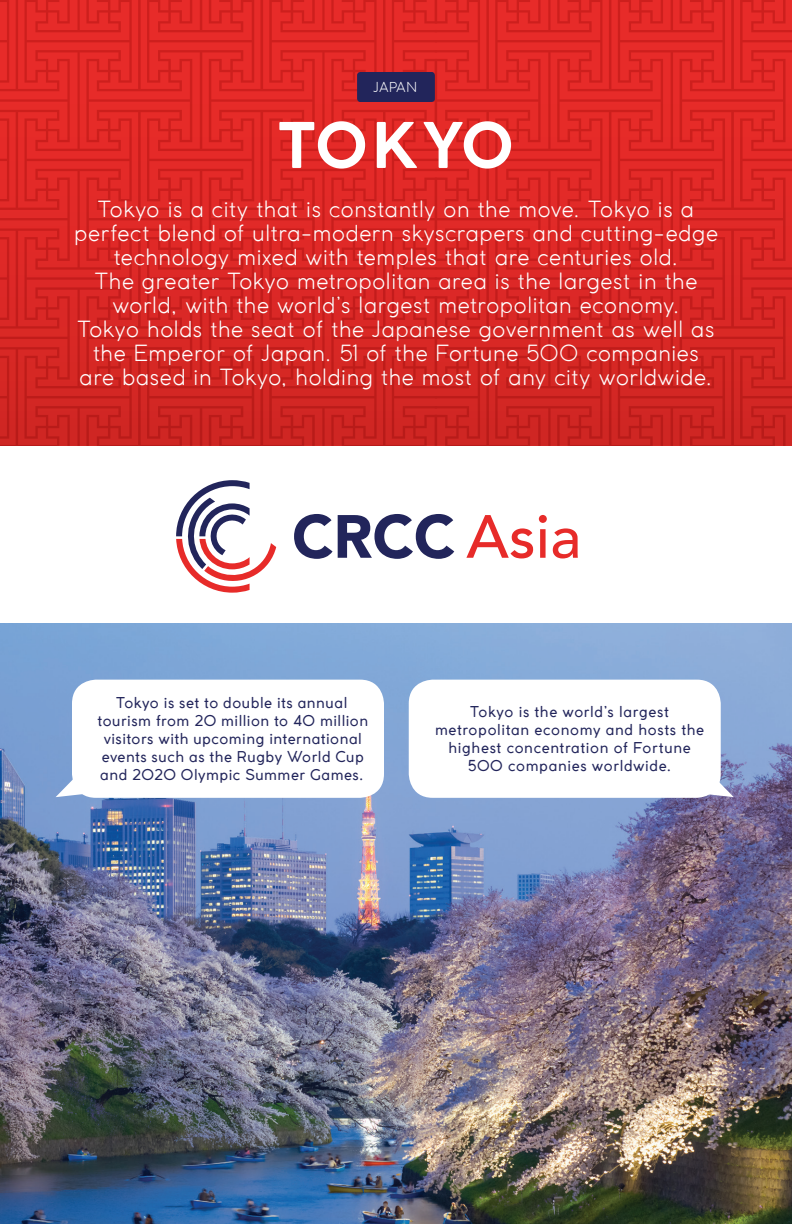
<style>
.page{position:relative;width:792px;height:1224px;background:#fff}
.page>*{position:absolute;margin:0;border:0;box-sizing:border-box;transform-origin:0 0}
.t1{font:700 62px "Coco Gothic";letter-spacing:.025em;color:#fff}
.CRCC_-_New_intro{font:300 22px/24px "Coco Gothic";letter-spacing:.03em;color:#fff;text-align:center}
.CRCC_-_New_intro-2{font:14.8px/18px "Coco Gothic";letter-spacing:.035em;color:#22255b;text-align:center}
.t2{font:300 13.6px "Coco Gothic";letter-spacing:.03em;color:#fff}
</style>
<div class="page">
<img style="left:0;top:623px;width:792px;height:601px">
<svg style="left:437px;top:0;width:355px;height:446px;background:#d82624"></svg>
<svg style="left:0;top:0;width:437px;height:446px;background:#d82623"></svg>
<svg style="left:294px;top:514px;width:160px;height:45px"></svg>
<svg style="left:466px;top:515px;width:67px;height:43px"></svg>
<svg style="left:539px;top:515px;width:8px;height:43px"></svg>
<svg style="left:553px;top:528px;width:25px;height:30px"></svg>
<svg style="left:176px;top:480px;width:100px;height:113px"></svg>
<div style="left:357px;top:72px;width:78px;height:30px;background:#22255b;border-radius:3px"></div>
<div style="left:409px;top:680px;width:312px;height:118px;background:#fff;border-radius:24px"></div>
<div style="left:72px;top:680px;width:312px;height:118px;background:#fff;border-radius:24px"></div>
<svg style="left:56px;top:778px;width:27px;height:19px"></svg>
<svg style="left:707px;top:778px;width:27px;height:19px"></svg>
<p class="t2" style="left:373px;top:77px;width:45px">JAPAN</p>
<p class="t1" style="left:278px;top:98px;width:237px">TOKYO</p>
<p class="CRCC_-_New_intro" style="left:74px;top:196px;width:645px">Tokyo is a city that is constantly on the move. Tokyo is a perfect blend of ultra-modern skyscrapers and cutting-edge technology mixed with temples that are centuries old.<br>The greater Tokyo metropolitan area is the largest in the world, with the world’s largest metropolitan economy.<br>Tokyo holds the seat of the Japanese government as well as the Emperor of Japan. 51 of the Fortune 500 companies are based in Tokyo, holding the most of any city worldwide.</p>
<p class="CRCC_-_New_intro-2" style="left:98px;top:694px;width:272px">Tokyo is set to double its annual tourism from 20 million to 40 million visitors with upcoming international events such as the Rugby World Cup and 2020 Olympic Summer Games.</p>
<p class="CRCC_-_New_intro-2" style="left:435px;top:703px;width:271px">Tokyo is the world’s largest metropolitan economy and hosts the highest concentration of Fortune<br>500 companies worldwide.</p>
</div>
